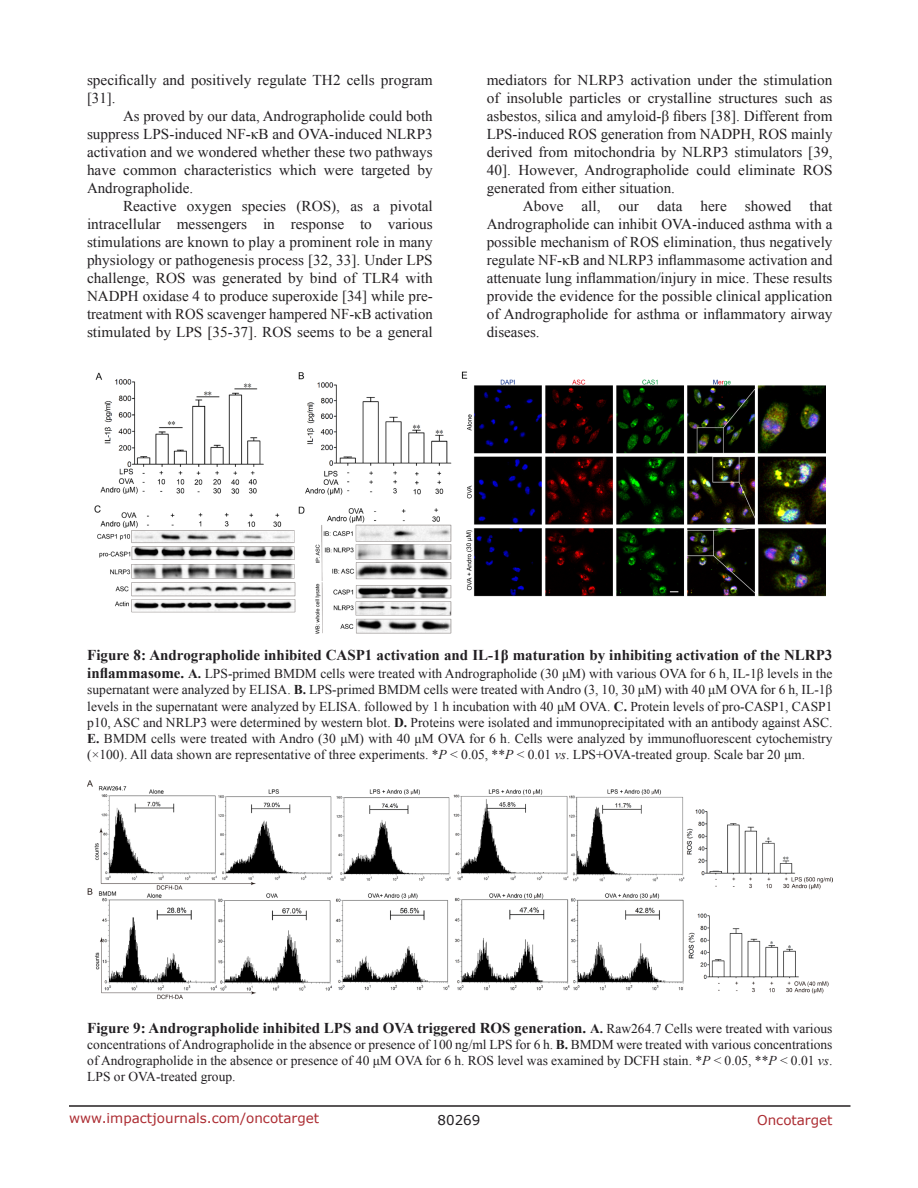
<style>
.page{position:relative;width:918px;height:1188px;background:#fff}
.page>*{position:absolute;margin:0;border:0;box-sizing:border-box;transform-origin:0 0}
.BodyText{font:15px/18px "Times New Roman";color:#221f22;text-align:justify}
.FigureText{font:700 15px "Times New Roman";color:#221f22}
.FigureText-2{font:13.5px/16.2px "Times New Roman";color:#221f22;text-align:justify}
.t1{font:13.5px "Verdana";color:#ac2b31}
.t2{font:13.5px "Verdana";color:#221f22}
.s1{color:#231f20}
.s2{font-weight:700;font-size:15px}
.s3{font-weight:700}
.s4{font-style:italic}
.s5{font-size:13.5px}
.s6{font-weight:400;font-size:13.5px}
</style>
<div class="page">
<hr style="left:69px;top:1105px;width:781px;height:2px;background:#231f20">
<img style="left:94px;top:371px;width:731px;height:262px">
<img style="left:87px;top:780px;width:745px;height:220px">
<p class="BodyText" style="left:87px;top:71px;width:347px">specifically and positively regulate TH2 cells program [31].</p>
<p class="BodyText" style="left:87px;top:107px;width:347px;text-indent:36px">As proved by our data, Andrographolide could both suppress LPS-induced NF-κB and OVA-induced NLRP3 activation and we wondered whether these two pathways have common characteristics which were targeted by Andrographolide.</p>
<p class="BodyText" style="left:87px;top:197px;width:347px;text-indent:36px">Reactive oxygen species (ROS), as a pivotal intracellular messengers in response to various stimulations are known to play a prominent role in many physiology or pathogenesis process [32, 33]<span class="s1">. Under LPS challenge, ROS was generated by bind of TLR4 with NADPH oxidase 4 to produce superoxide [34] while pre&shy;treatment with ROS</span> scavenger <span class="s1">hampered NF-κB activation stimulated by LPS [35-37].</span> ROS seems to be a general</p>
<p class="BodyText" style="left:487px;top:71px;width:347px">mediators for NLRP3 activation <span class="s1">under the stimulation of insoluble particles or crystalline structures such as asbestos, silica and amyloid-β fibers</span> [38]. Different from LPS-induced ROS generation from <span class="s1">NADPH</span>, ROS mainly derived from mitochondria by NLRP3 stimulators [39, 40]. However, Andrographolide could eliminate ROS generated from either situation.</p>
<p class="BodyText" style="left:487px;top:197px;width:347px;text-indent:36px">Above all, our data here showed that Andrographolide can inhibit OVA-induced asthma with a possible mechanism of ROS elimination, thus negatively regulate NF-κB and NLRP3 inflammasome activation and attenuate lung inflammation/injury in mice. These results provide the evidence for the possible clinical application of Andrographolide for asthma or inflammatory airway diseases.</p>
<p class="FigureText" style="left:87px;top:645px;width:747px">Figure 8: Andrographolide inhibited CASP1 activation and IL-1β maturation by inhibiting activation of the NLRP3</p>
<p class="FigureText-2" style="left:87px;top:665px;width:747px"><span class="s2">inflammasome.</span> <span class="s3">A.</span> LPS-primed BMDM cells were treated with Andrographolide (30 μM) with various OVA for 6 h, IL-1β levels in the supernatant were analyzed by ELISA. <span class="s3">B.</span> LPS-primed BMDM cells were treated with Andro (3, 10, 30 μM) with 40 μM OVA for 6 h, IL-1β levels in the supernatant were analyzed by ELISA. followed by 1 h incubation with 40 μM OVA. <span class="s3">C.</span> Protein levels of pro-CASP1, CASP1 p10, ASC and NRLP3 were determined by western blot. <span class="s3">D.</span> Proteins were isolated and immunoprecipitated with an antibody against ASC.<br><span class="s3">E.</span> BMDM cells were treated with Andro (30 μM) with 40 μM OVA for 6 h. Cells were analyzed by immunofluorescent cytochemistry (×100). All data shown are representative of three experiments. *<span class="s4">P</span> &lt; 0.05, **<span class="s4">P</span> &lt; 0.01 <span class="s4">vs</span>. LPS+OVA-treated group. Scale bar 20 μm.</p>
<p class="FigureText" style="left:87px;top:1017px;width:747px">Figure 9: Andrographolide inhibited LPS and OVA triggered ROS generation. <span class="s5">A.</span> <span class="s6">Raw264.7 Cells were treated with various</span></p>
<p class="FigureText-2" style="left:87px;top:1036px;width:747px">concentrations of Andrographolide in the absence or presence of 100 ng/ml LPS for 6 h. <span class="s3">B.</span> BMDM were treated with various concentrations of Andrographolide in the absence or presence of 40 μM OVA for 6 h. ROS level was examined by DCFH stain. *<span class="s4">P</span> &lt; 0.05, **<span class="s4">P</span> &lt; 0.01 <span class="s4">vs</span>.<br>LPS or OVA-treated group.</p>
<p class="t1" style="left:69px;top:1109px;width:252px">www.impactjournals.com/oncotarget</p>
<p class="t2" style="left:438px;top:1111px;width:44px">80269</p>
<p class="t1" style="left:757px;top:1111px;width:77px">Oncotarget</p>
</div>
